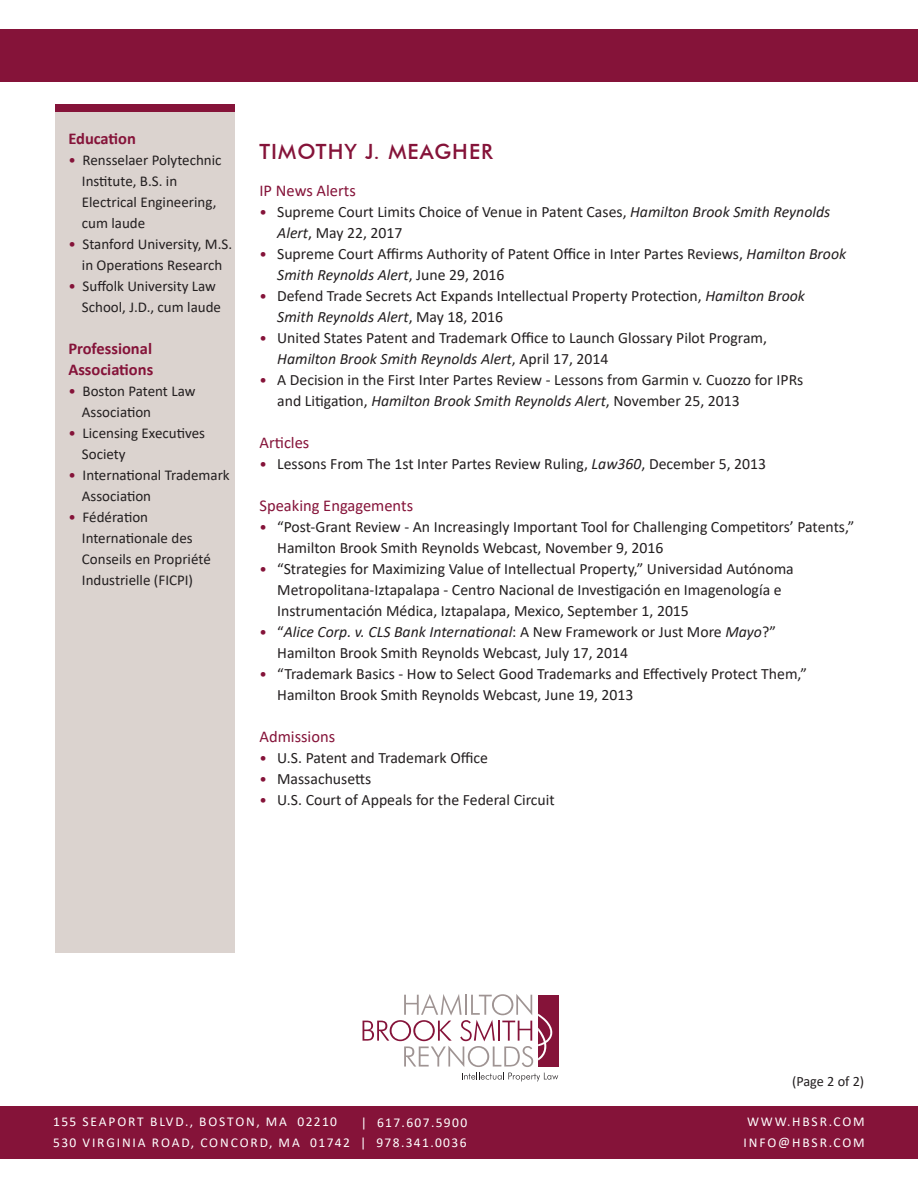
<style>
.page{position:relative;width:918px;height:1188px;background:#fff}
.page>*{position:absolute;margin:0;border:0;box-sizing:border-box;transform-origin:0 0}
.t1{font:500 21px "Futura BT";letter-spacing:.05em;color:#851339}
.t2{font:16.5px "Calibri";color:#851339}
.t3{font:700 16.5px/21px "Calibri";color:#851339}
.t4{font:15.75px/21px "Calibri";color:#231f20}
.t5{font:15px/21px "Calibri";color:#231f20}
.t6{font:14.25px "Calibri";letter-spacing:-.005em;color:#231f20}
.t7{font:13.5px "Calibri";letter-spacing:.13em;color:#fff}
.t8{font:13.5px "Calibri";letter-spacing:.1em;color:#fff}
.s1{color:#851339}
.s2{font-size:15px;color:#851339}
.s3{font-style:italic}
</style>
<div class="page">
<svg style="left:363px;top:994px;width:195px;height:87px"></svg>
<div style="left:0;top:29px;width:918px;height:52px;background:#851339"></div>
<div style="left:0;top:1107px;width:918px;height:52px;background:#851339"></div>
<div style="left:55px;top:111px;width:180px;height:842px;background:#dbd3cf"></div>
<div style="left:55px;top:104px;width:180px;height:7px;background:#851339"></div>
<p class="t3" style="left:68px;top:128px;width:69px">Education</p>
<p class="t5" style="left:82px;top:149px;width:141px;text-indent:-14px"><span class="s1">•</span> Rensselaer Polytechnic<br>Institute, B.S. in<br>Electrical Engineering, cum laude</p>
<p class="t5" style="left:68px;top:233px;width:165px;text-align:center"><span class="s1">•</span> Stanford University, M.S. in Operations Research</p>
<p class="t5" style="left:82px;top:275px;width:141px;text-indent:-14px"><span class="s1">•</span> Suffolk University Law<br>School, J.D., cum laude</p>
<p class="t3" style="left:68px;top:338px;width:86px">Professional<br>Associations</p>
<p class="t5" style="left:82px;top:380px;width:115px;text-indent:-14px"><span class="s1">•</span> Boston Patent Law<br>Association</p>
<p class="t5" style="left:82px;top:422px;width:125px;text-indent:-14px"><span class="s1">•</span> Licensing Executives<br>Society</p>
<p class="t5" style="left:82px;top:464px;width:149px;text-indent:-14px"><span class="s1">•</span> International Trademark<br>Association</p>
<p class="t5" style="left:82px;top:506px;width:130px;text-indent:-14px"><span class="s1">•</span> Fédération<br>Internationale des<br>Conseils en Propriété<br>Industrielle (FICPI)</p>
<p class="t1" style="left:260px;top:139px;width:235px">TIMOTHY J. MEAGHER</p>
<p class="t2" style="left:260px;top:180px;width:98px">IP News Alerts</p>
<p class="t4" style="left:277px;top:201px;width:555px;text-indent:-18px"><span class="s2">•</span> Supreme Court Limits Choice of Venue in Patent Cases, <span class="s3">Hamilton Brook Smith Reynolds<br>Alert</span>, May 22, 2017</p>
<p class="t4" style="left:277px;top:243px;width:571px;text-indent:-18px"><span class="s2">•</span> Supreme Court Affirms Authority of Patent Office in Inter Partes Reviews, <span class="s3">Hamilton Brook<br>Smith Reynolds Alert</span>, June 29, 2016</p>
<p class="t4" style="left:277px;top:285px;width:529px;text-indent:-18px"><span class="s2">•</span> Defend Trade Secrets Act Expands Intellectual Property Protection, <span class="s3">Hamilton Brook<br>Smith Reynolds Alert</span>, May 18, 2016</p>
<p class="t4" style="left:277px;top:327px;width:491px;text-indent:-18px"><span class="s2">•</span> United States Patent and Trademark Office to Launch Glossary Pilot Program,<br><span class="s3">Hamilton Brook Smith Reynolds Alert</span>, April 17, 2014</p>
<p class="t4" style="left:277px;top:369px;width:528px;text-indent:-18px"><span class="s2">•</span> A Decision in the First Inter Partes Review - Lessons from Garmin v. Cuozzo for IPRs and Litigation, <span class="s3">Hamilton Brook Smith Reynolds Alert</span>, November 25, 2013</p>
<p class="t2" style="left:260px;top:432px;width:51px">Articles</p>
<p class="t4" style="left:260px;top:453px;width:508px"><span class="s2">•</span> Lessons From The 1st Inter Partes Review Ruling, <span class="s3">Law360</span>, December 5, 2013</p>
<p class="t2" style="left:260px;top:495px;width:155px">Speaking Engagements</p>
<p class="t4" style="left:277px;top:516px;width:579px;text-indent:-18px"><span class="s2">•</span> “Post-Grant Review - An Increasingly Important Tool for Challenging Competitors’ Patents,”<br>Hamilton Brook Smith Reynolds Webcast, November 9, 2016</p>
<p class="t4" style="left:260px;top:558px;width:536px"><span class="s2">•</span> “Strategies for Maximizing Value of Intellectual Property,” Universidad Autónoma</p>
<p class="t4" style="left:277px;top:579px;width:506px">Metropolitana-Iztapalapa - Centro Nacional de Investigación en Imagenología e</p>
<p class="t4" style="left:277px;top:600px;width:413px">Instrumentación Médica, Iztapalapa, Mexico, September 1, 2015</p>
<p class="t4" style="left:277px;top:621px;width:500px;text-indent:-18px"><span class="s2">•</span> “<span class="s3">Alice Corp. v. CLS Bank International</span>: A New Framework or Just More <span class="s3">Mayo</span>?”<br>Hamilton Brook Smith Reynolds Webcast, July 17, 2014</p>
<p class="t4" style="left:260px;top:663px;width:549px"><span class="s2">•</span> “Trademark Basics - How to Select Good Trademarks and Effectively Protect Them,”</p>
<p class="t4" style="left:277px;top:684px;width:358px">Hamilton Brook Smith Reynolds Webcast, June 19, 2013</p>
<p class="t2" style="left:260px;top:726px;width:77px">Admissions</p>
<p class="t4" style="left:260px;top:747px;width:230px"><span class="s2">•</span> U.S. Patent and Trademark Office</p>
<p class="t4" style="left:260px;top:768px;width:113px"><span class="s2">•</span> Massachusetts</p>
<p class="t4" style="left:260px;top:789px;width:297px"><span class="s2">•</span> U.S. Court of Appeals for the Federal Circuit</p>
<p class="t6" style="left:792px;top:1072px;width:74px">(Page 2 of 2)</p>
<p class="t8" style="left:361px;top:1113px;width:108px">| 617.607.5900</p>
<p class="t7" style="left:53px;top:1112px;width:285px">155 SEAPORT BLVD., BOSTON, MA 02210</p>
<p class="t7" style="left:53px;top:1133px;width:415px">530 VIRGINIA ROAD, CONCORD, MA 01742 | 978.341.0036</p>
<p class="t7" style="left:747px;top:1112px;width:119px">WWW.HBSR.COM</p>
<p class="t7" style="left:744px;top:1133px;width:123px">INFO@HBSR.COM</p>
</div>
